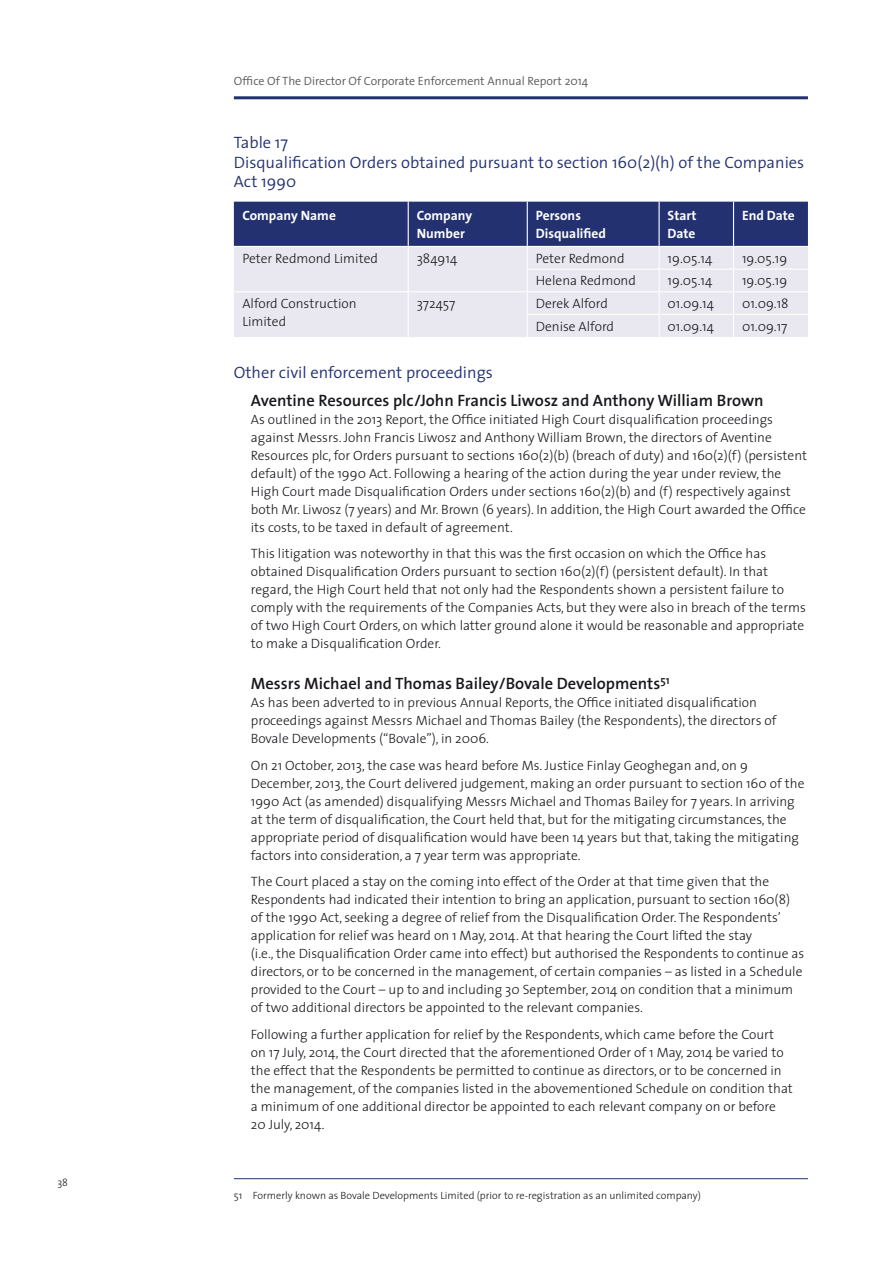
<style>
.page{position:relative;width:893px;height:1263px;background:#fff}
.page>*{position:absolute;margin:0;border:0;box-sizing:border-box;transform-origin:0 0}
.t1{font:300 16.5px/19.5px "The Sans";color:#233170}
.t2{font:600 16.5px "The Sans";color:#1a171c}
.Body_4-0{font:300 13.5px/18px "The Sans";color:#1a171c}
.Body{font:300 13.5px/18px "The Sans";color:#1a171c}
.Body-2{font:700 13.5px/18px "The Sans";color:#fff}
.t3{font:300 12px "The Sans";color:#58585a}
.Footnote{font:300 10.5px "The Sans";color:#1a171c}
</style>
<div class="page">
<svg style="left:234px;top:202px;width:574px;height:135px;background:#a9adc6"></svg>
<hr style="left:234px;top:1178px;width:574px;height:1px;background:#233170">
<hr style="left:234px;top:96px;width:574px;height:3px;background:#233170">
<p class="Footnote" style="left:57px;top:1173px;width:12px">38</p>
<p class="t3" style="left:234px;top:71px;width:356px">Office Of The Director Of Corporate Enforcement Annual Report 2014</p>
<h3 class="t1" style="left:234px;top:132px;width:572px">Table 17<br>Disqualification Orders obtained pursuant to section 160(2)(h) of the Companies<br>Act 1990</h3>
<p class="Body-2" style="left:242px;top:206px;width:95px">Company Name</p>
<p class="Body-2" style="left:417px;top:206px;width:57px">Company<br>Number</p>
<p class="Body-2" style="left:536px;top:206px;width:72px">Persons<br>Disqualified</p>
<p class="Body-2" style="left:668px;top:206px;width:31px">Start<br>Date</p>
<p class="Body-2" style="left:742px;top:206px;width:54px">End Date</p>
<p class="Body" style="left:242px;top:249px;width:137px">Peter Redmond Limited</p>
<p class="Body" style="left:417px;top:249px;width:42px">384914</p>
<p class="Body" style="left:536px;top:249px;width:90px">Peter Redmond</p>
<p class="Body" style="left:668px;top:249px;width:46px">19.05.14</p>
<p class="Body" style="left:742px;top:249px;width:47px">19.05.19</p>
<p class="Body" style="left:536px;top:271px;width:102px">Helena Redmond</p>
<p class="Body" style="left:668px;top:271px;width:46px">19.05.14</p>
<p class="Body" style="left:742px;top:271px;width:47px">19.05.19</p>
<p class="Body" style="left:242px;top:294px;width:116px">Alford Construction<br>Limited</p>
<p class="Body" style="left:417px;top:294px;width:40px">372457</p>
<p class="Body" style="left:536px;top:294px;width:74px">Derek Alford</p>
<p class="Body" style="left:668px;top:294px;width:48px">01.09.14</p>
<p class="Body" style="left:742px;top:294px;width:48px">01.09.18</p>
<p class="Body" style="left:536px;top:317px;width:80px">Denise Alford</p>
<p class="Body" style="left:668px;top:317px;width:48px">01.09.14</p>
<p class="Body" style="left:742px;top:317px;width:47px">01.09.17</p>
<h3 class="t1" style="left:234px;top:362px;width:261px">Other civil enforcement proceedings</h3>
<h4 class="t2" style="left:251px;top:386px;width:514px">Aventine Resources plc/John Francis Liwosz and Anthony William Brown</h4>
<p class="Body" style="left:251px;top:410px;width:558px">As outlined in the 2013 Report, the Office initiated High Court disqualification proceedings against Messrs. John Francis Liwosz and Anthony William Brown, the directors of Aventine Resources plc, for Orders pursuant to sections 160(2)(b) (breach of duty) and 160(2)(f) (persistent default) of the 1990 Act. Following a hearing of the action during the year under review, the High Court made Disqualification Orders under sections 160(2)(b) and (f) respectively against both Mr. Liwosz (7 years) and Mr. Brown (6 years). In addition, the High Court awarded the Office its costs, to be taxed in default of agreement.</p>
<p class="Body" style="left:251px;top:544px;width:556px">This litigation was noteworthy in that this was the first occasion on which the Office has obtained Disqualification Orders pursuant to section 160(2)(f) (persistent default). In that regard, the High Court held that not only had the Respondents shown a persistent failure to comply with the requirements of the Companies Acts, but they were also in breach of the terms of two High Court Orders, on which latter ground alone it would be reasonable and appropriate to make a Disqualification Order.</p>
<h4 class="t2" style="left:251px;top:670px;width:420px">Messrs Michael and Thomas Bailey/Bovale Developments<sup>51</sup></h4>
<p class="Body_4-0" style="left:251px;top:693px;width:527px">As has been adverted to in previous Annual Reports, the Office initiated disqualification proceedings against Messrs Michael and Thomas Bailey (the Respondents), the directors of<br>Bovale Developments (“Bovale”), in 2006.</p>
<p class="Body_4-0" style="left:251px;top:756px;width:555px">On 21 October, 2013, the case was heard before Ms. Justice Finlay Geoghegan and, on 9<br>December, 2013, the Court delivered judgement, making an order pursuant to section 160 of the 1990 Act (as amended) disqualifying Messrs Michael and Thomas Bailey for 7 years. In arriving at the term of disqualification, the Court held that, but for the mitigating circumstances, the appropriate period of disqualification would have been 14 years but that, taking the mitigating factors into consideration, a 7 year term was appropriate.</p>
<p class="Body_4-0" style="left:251px;top:872px;width:555px">The Court placed a stay on the coming into effect of the Order at that time given that the Respondents had indicated their intention to bring an application, pursuant to section 160(8) of the 1990 Act, seeking a degree of relief from the Disqualification Order. The Respondents’ application for relief was heard on 1 May, 2014. At that hearing the Court lifted the stay<br>(i.e., the Disqualification Order came into effect) but authorised the Respondents to continue as directors, or to be concerned in the management, of certain companies – as listed in a Schedule provided to the Court – up to and including 30 September, 2014 on condition that a minimum of two additional directors be appointed to the relevant companies.</p>
<p class="Body_4-0" style="left:251px;top:1025px;width:543px">Following a further application for relief by the Respondents, which came before the Court<br>on 17 July, 2014, the Court directed that the aforementioned Order of 1 May, 2014 be varied to the effect that the Respondents be permitted to continue as directors, or to be concerned in the management, of the companies listed in the abovementioned Schedule on condition that a minimum of one additional director be appointed to each relevant company on or before 20 July, 2014.</p>
<p class="Footnote" style="left:234px;top:1187px;width:469px">51 Formerly known as Bovale Developments Limited (prior to re-registration as an unlimited company)</p>
</div>
